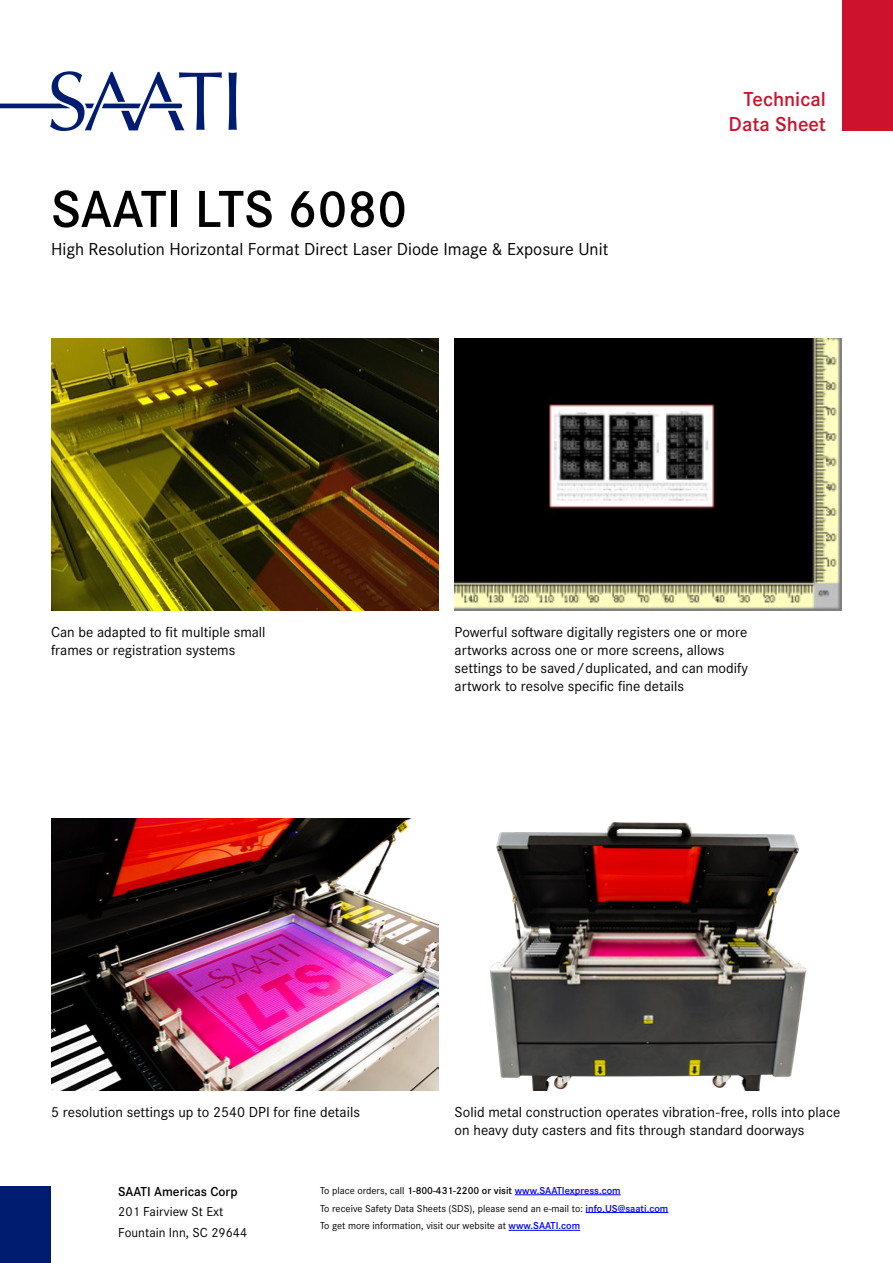
<style>
.page{position:relative;width:893px;height:1263px;background:#fff}
.page>*{position:absolute;margin:0;border:0;box-sizing:border-box;transform-origin:0 0}
.t1{font:600 54px "Corporate S Pro";color:#000}
.t2{font:600 21px/25.2px "Corporate S Pro";color:#cd122d;text-align:right}
.t3{font:18px "Corporate S Pro";color:#000}
.t4{font:15px/18px "Corporate S Pro";color:#000}
.t5{font:13.5px/20.4px "Corporate S Pro";color:#000}
.t6{font:600 13.5px "Corporate S Pro";color:#000}
.t7{font:10.5px/17.7px "Corporate S Pro";color:#000}
.s1{font-weight:600}
.s2{font-weight:600;color:#00f}
</style>
<div class="page">
<svg style="left:0;top:71px;width:237px;height:60px"></svg>
<hr style="left:515px;top:1194px;width:106px;height:1px;background:#00f">
<hr style="left:586px;top:1212px;width:82px;height:1px;background:#00f">
<hr style="left:509px;top:1230px;width:71px;height:1px;background:#00f">
<div style="left:842px;top:0;width:51px;height:131px;background:#cd122d"></div>
<div style="left:0;top:1186px;width:51px;height:77px;background:#001c71"></div>
<img style="left:51px;top:819px;width:387px;height:271px">
<img style="left:490px;top:822px;width:317px;height:268px">
<img style="left:454px;top:339px;width:388px;height:272px">
<img style="left:51px;top:339px;width:388px;height:272px">
<h1 class="t1" style="left:51px;top:169px;width:358px">SAATI LTS 6080</h1>
<p class="t3" style="left:51px;top:236px;width:559px">High Resolution Horizontal Format Direct Laser Diode Image &amp; Exposure Unit</p>
<h2 class="t2" style="left:729px;top:85px;width:99px">Technical<br>Data Sheet</h2>
<p class="t4" style="left:51px;top:622px;width:216px">Can be adapted to fit multiple small frames or registration systems</p>
<p class="t4" style="left:455px;top:622px;width:295px">Powerful software digitally registers one or more artworks across one or more screens, allows settings to be saved/duplicated, and can modify artwork to resolve specific fine details</p>
<p class="t4" style="left:51px;top:1101px;width:310px">5 resolution settings up to 2540 DPI for fine details</p>
<p class="t4" style="left:455px;top:1101px;width:387px">Solid metal construction operates vibration-free, rolls into place on heavy duty casters and fits through standard doorways</p>
<p class="t6" style="left:118px;top:1181px;width:121px">SAATI Americas Corp</p>
<p class="t5" style="left:118px;top:1200px;width:131px">201 Fairview St Ext<br>Fountain Inn, SC 29644</p>
<p class="t7" style="left:320px;top:1181px;width:350px">To place orders, call <span class="s1">1-800-431-2200 or visit</span> <span class="s2">www.SAATIexpress.com<br></span>To receive Safety Data Sheets (SDS), please send an e-mail to: <span class="s2">info.US@saati.com<br></span>To get more information, visit our website at <span class="s2">www.SAATI.com</span></p>
</div>
